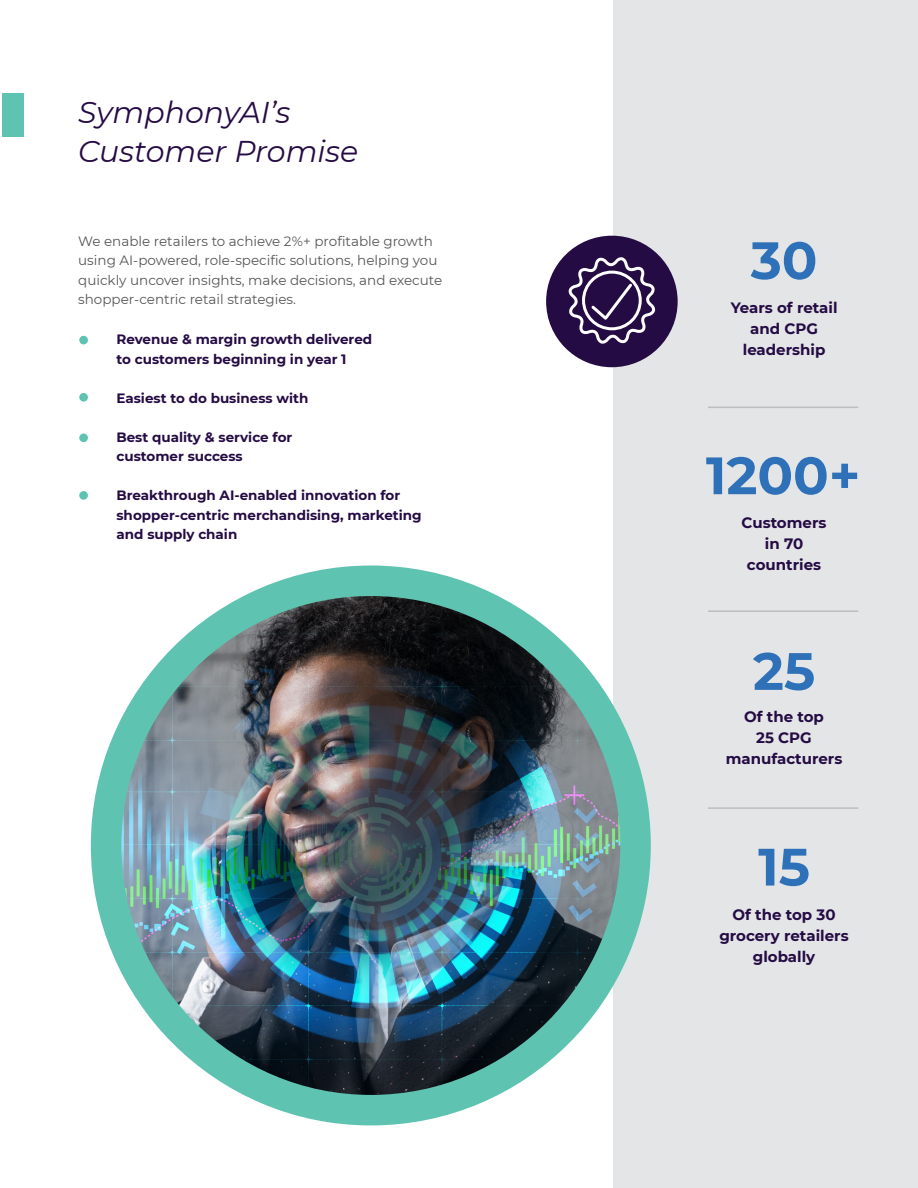
<style>
.page{position:relative;width:918px;height:1188px;background:#fff}
.page>*{position:absolute;margin:0;border:0;box-sizing:border-box;transform-origin:0 0}
.t1{font:700 52.5px "Montserrat";color:#2e71b8}
.t2{font:italic 30px/39px "Montserrat";color:#250b44}
.t3{font:700 15px/21px "Montserrat";color:#250b44;text-align:center}
.t4{font:700 13.5px/19.5px "Montserrat";color:#250b44}
.t5{font:13.5px/19.5px "Montserrat";color:#575656}
</style>
<div class="page">
<div style="left:2px;top:94px;width:21px;height:43px;background:#5ec3b0"></div>
<div style="left:614px;top:0;width:304px;height:1188px;background:#e3e5e6"></div>
<div style="left:91px;top:566px;width:560px;height:559px;background:#5ec3b0;border-radius:50%"></div>
<div style="left:546px;top:236px;width:132px;height:131px;background:#250b44;border-radius:50%"></div>
<div style="left:79px;top:434px;width:9px;height:8px;background:#5ec3b0;border-radius:50%"></div>
<div style="left:79px;top:393px;width:9px;height:9px;background:#5ec3b0;border-radius:50%"></div>
<div style="left:79px;top:336px;width:9px;height:8px;background:#5ec3b0;border-radius:50%"></div>
<div style="left:79px;top:491px;width:9px;height:9px;background:#5ec3b0;border-radius:50%"></div>
<svg style="left:568px;top:257px;width:88px;height:87px"></svg>
<hr style="left:708px;top:407px;width:150px;height:1px;background:#bcbdbf">
<hr style="left:708px;top:610px;width:150px;height:2px;background:#bcbdbf">
<hr style="left:708px;top:807px;width:150px;height:2px;background:#bcbdbf">
<img style="left:121px;top:596px;width:499px;height:499px;border-radius:249px">
<h2 class="t2" style="left:78px;top:92px;width:282px">SymphonyAI’s<br>Customer Promise</h2>
<p class="t5" style="left:78px;top:231px;width:366px">We enable retailers to achieve 2%+ profitable growth using AI-powered, role-specific solutions, helping you quickly uncover insights, make decisions, and execute shopper-centric retail strategies.</p>
<h1 class="t1" style="left:751px;top:223px;width:68px">30</h1>
<p class="t3" style="left:731px;top:296px;width:108px">Years of retail and CPG leadership</p>
<p class="t4" style="left:116px;top:329px;width:257px">Revenue &amp; margin growth delivered to customers beginning in year 1</p>
<p class="t4" style="left:116px;top:388px;width:194px">Easiest to do business with</p>
<p class="t4" style="left:116px;top:427px;width:177px">Best quality &amp; service for customer success</p>
<p class="t4" style="left:116px;top:485px;width:307px">Breakthrough AI-enabled innovation for shopper-centric merchandising, marketing and supply chain</p>
<h1 class="t1" style="left:706px;top:438px;width:156px">1200+</h1>
<p class="t3" style="left:742px;top:512px;width:86px">Customers in 70 countries</p>
<h1 class="t1" style="left:753px;top:633px;width:64px">25</h1>
<p class="t3" style="left:726px;top:705px;width:118px">Of the top<br>25 CPG manufacturers</p>
<h1 class="t1" style="left:758px;top:829px;width:53px">15</h1>
<p class="t3" style="left:719px;top:904px;width:131px">Of the top 30 grocery retailers globally</p>
</div>
